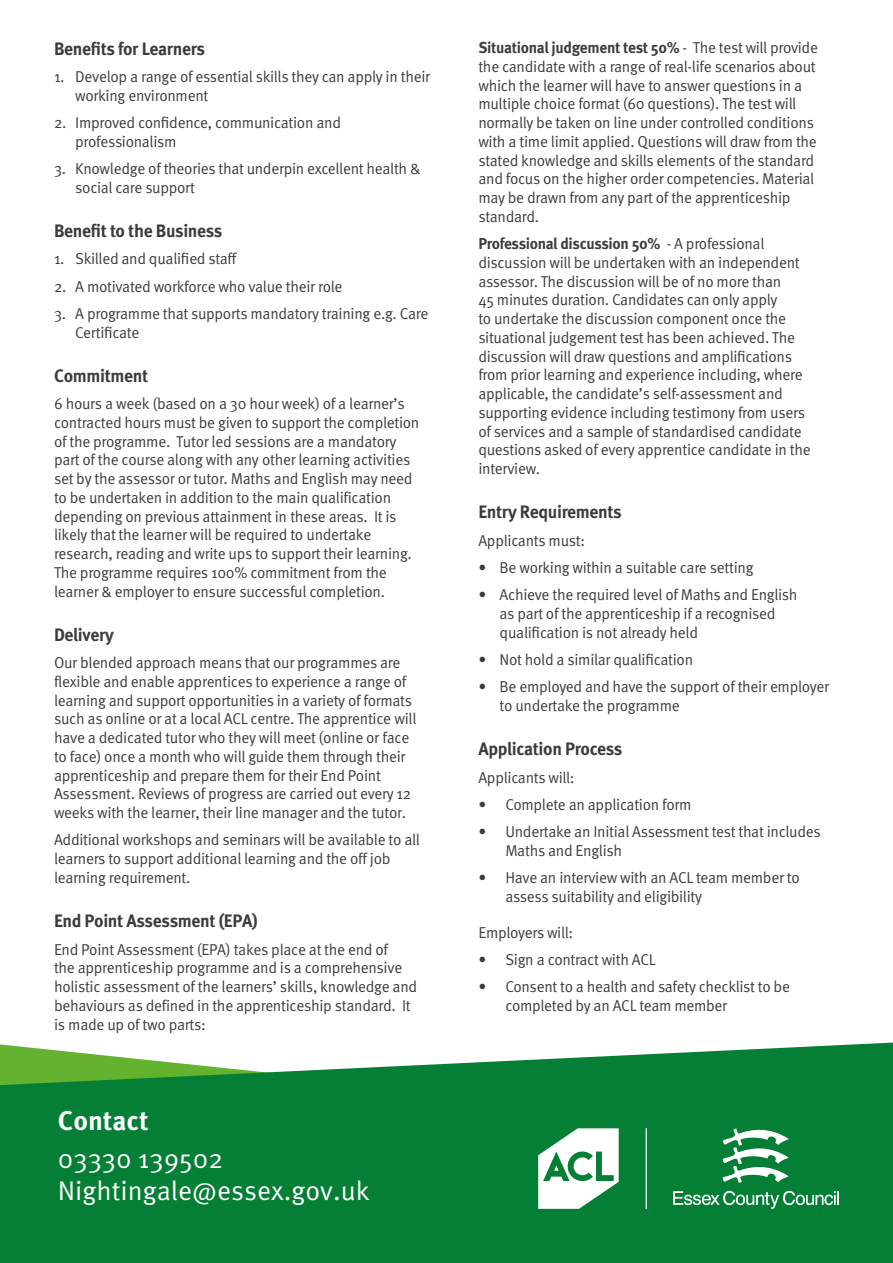
<style>
.page{position:relative;width:893px;height:1263px;background:#fff}
.page>*{position:absolute;margin:0;border:0;box-sizing:border-box;transform-origin:0 0}
.t1{font:27px/32px "Meta Pro Norm";color:#fff}
.t2{font:700 27px "Meta Pro";color:#fff}
.t3{font:700 18px "Meta Pro";letter-spacing:-.02em;color:#3c3c3b}
.t4{font:15.75px/18.8px "Meta Pro Norm";letter-spacing:-.02em;color:#3c3c3b}
.t5{font:700 15.75px "Meta Pro";letter-spacing:-.02em;color:#3c3c3b}
.s1{font-family:"Meta Pro Norm";font-weight:400}
</style>
<div class="page">
<svg style="left:0;top:1042px;width:893px;height:221px;background:#1b8a45"></svg>
<svg style="left:538px;top:1128px;width:81px;height:81px"></svg>
<svg style="left:673px;top:1191px;width:166px;height:18px;background:#46a06a"></svg>
<svg style="left:723px;top:1126px;width:66px;height:57px"></svg>
<hr style="left:646px;top:1128px;width:1px;height:81px;background:#fff">
<p class="t3" style="left:54px;top:41px;width:152px">Benefits for Learners</p>
<p class="t4" style="left:75px;top:68px;width:356px;text-indent:-21px">1. Develop a range of essential skills they can apply in their working environment</p>
<p class="t4" style="left:75px;top:114px;width:267px;text-indent:-21px">2. Improved confidence, communication and professionalism</p>
<p class="t4" style="left:75px;top:160px;width:347px;text-indent:-21px">3. Knowledge of theories that underpin excellent health &amp; social care support</p>
<p class="t3" style="left:54px;top:223px;width:170px">Benefit to the Business</p>
<p class="t4" style="left:54px;top:251px;width:185px">1. Skilled and qualified staff</p>
<p class="t4" style="left:54px;top:278px;width:290px">2. A motivated workforce who value their role</p>
<p class="t4" style="left:75px;top:305px;width:355px;text-indent:-21px">3. A programme that supports mandatory training e.g. Care<br>Certificate</p>
<p class="t3" style="left:54px;top:368px;width:96px">Commitment</p>
<p class="t4" style="left:54px;top:393px;width:367px">6 hours a week (based on a 30 hour week) of a learner’s contracted hours must be given to support the completion of the programme. Tutor led sessions are a mandatory part of the course along with any other learning activities set by the assessor or tutor. Maths and English may need to be undertaken in addition to the main qualification depending on previous attainment in these areas. It is likely that the learner will be required to undertake research, reading and write ups to support their learning.<br>The programme requires 100% commitment from the learner &amp; employer to ensure successful completion.</p>
<p class="t3" style="left:54px;top:627px;width:61px">Delivery</p>
<p class="t4" style="left:54px;top:654px;width:364px">Our blended approach means that our programmes are flexible and enable apprentices to experience a range of learning and support opportunities in a variety of formats such as online or at a local ACL centre. The apprentice will have a dedicated tutor who they will meet (online or face to face) once a month who will guide them through their apprenticeship and prepare them for their End Point Assessment. Reviews of progress are carried out every 12 weeks with the learner, their line manager and the tutor.</p>
<p class="t4" style="left:54px;top:832px;width:368px">Additional workshops and seminars will be available to all learners to support additional learning and the off job learning requirement.</p>
<p class="t3" style="left:54px;top:913px;width:205px">End Point Assessment (EPA)</p>
<p class="t4" style="left:54px;top:941px;width:365px">End Point Assessment (EPA) takes place at the end of<br>the apprenticeship programme and is a comprehensive holistic assessment of the learners’ skills, knowledge and behaviours as defined in the apprenticeship standard. It is made up of two parts:</p>
<h1 class="t2" style="left:58px;top:1109px;width:92px">Contact</h1>
<h1 class="t1" style="left:58px;top:1145px;width:313px">03330 139502<br>Nightingale@essex.gov.uk</h1>
<p class="t5" style="left:478px;top:41px;width:341px">Situational judgement test 50% <span class="s1">- The test will provide</span></p>
<p class="t4" style="left:478px;top:58px;width:340px">the candidate with a range of real-life scenarios about which the learner will have to answer questions in a multiple choice format (60 questions). The test will normally be taken on line under controlled conditions with a time limit applied. Questions will draw from the stated knowledge and skills elements of the standard and focus on the higher order competencies. Material may be drawn from any part of the apprenticeship standard.</p>
<p class="t5" style="left:478px;top:237px;width:288px">Professional discussion 50% <span class="s1">- A professional</span></p>
<p class="t4" style="left:478px;top:254px;width:334px">discussion will be undertaken with an independent assessor. The discussion will be of no more than<br>45 minutes duration. Candidates can only apply<br>to undertake the discussion component once the situational judgement test has been achieved. The discussion will draw questions and amplifications from prior learning and experience including, where applicable, the candidate’s self-assessment and supporting evidence including testimony from users of services and a sample of standardised candidate questions asked of every apprentice candidate in the interview.</p>
<p class="t3" style="left:478px;top:504px;width:145px">Entry Requirements</p>
<p class="t4" style="left:478px;top:532px;width:108px">Applicants must:</p>
<p class="t4" style="left:478px;top:559px;width:277px">• Be working within a suitable care setting</p>
<p class="t4" style="left:500px;top:586px;width:299px;text-indent:-21px">• Achieve the required level of Maths and English as part of the apprenticeship if a recognised qualification is not already held</p>
<p class="t4" style="left:478px;top:651px;width:216px">• Not hold a similar qualification</p>
<p class="t4" style="left:500px;top:678px;width:331px;text-indent:-21px">• Be employed and have the support of their employer to undertake the programme</p>
<p class="t3" style="left:478px;top:741px;width:145px">Application Process</p>
<p class="t4" style="left:478px;top:769px;width:98px">Applicants will:</p>
<p class="t4" style="left:478px;top:796px;width:215px">• Complete an application form</p>
<p class="t4" style="left:505px;top:823px;width:317px;text-indent:-27px">• Undertake an Initial Assessment test that includes<br>Maths and English</p>
<p class="t4" style="left:505px;top:869px;width:296px;text-indent:-27px">• Have an interview with an ACL team member to assess suitability and eligibility</p>
<p class="t4" style="left:478px;top:924px;width:96px">Employers will:</p>
<p class="t4" style="left:478px;top:951px;width:179px">• Sign a contract with ACL</p>
<p class="t4" style="left:505px;top:978px;width:286px;text-indent:-27px">• Consent to a health and safety checklist to be completed by an ACL team member</p>
</div>
